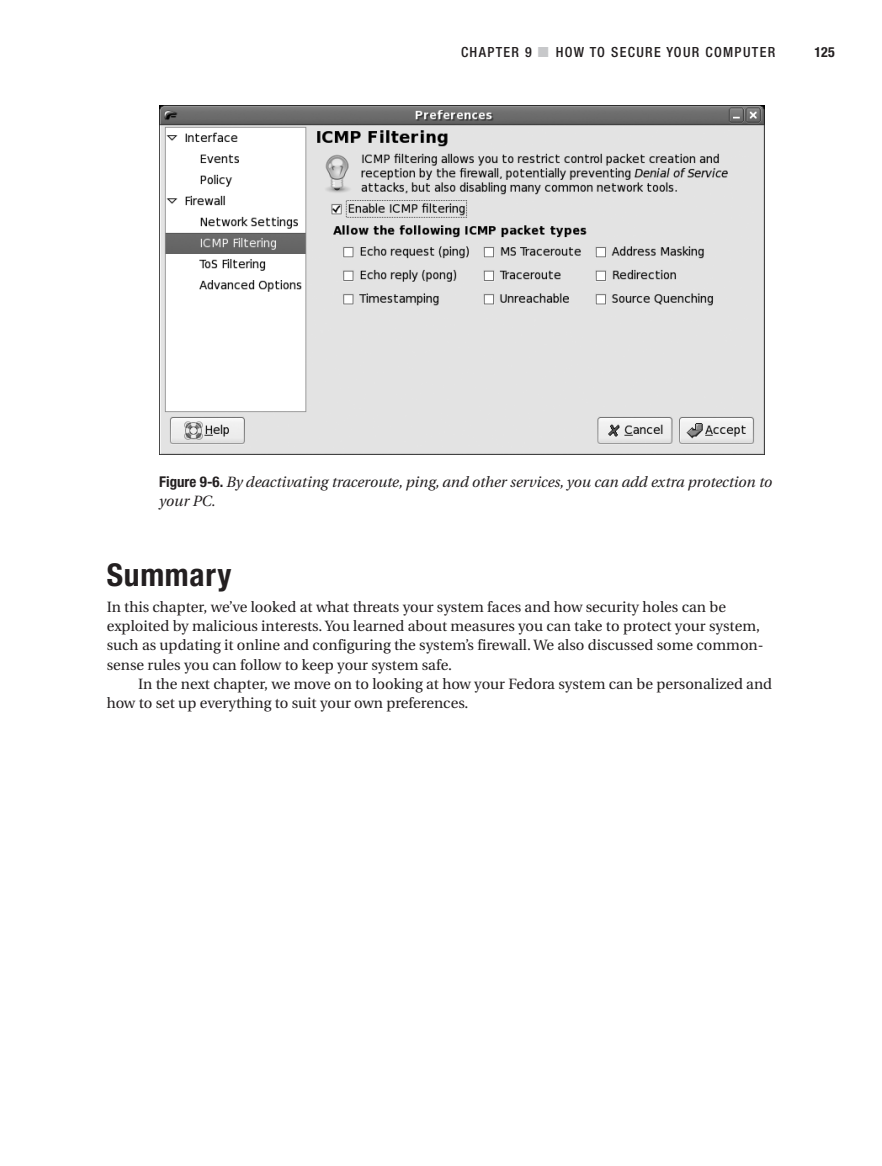
<style>
.page{position:relative;width:882px;height:1166px;background:#fff}
.page>*{position:absolute;margin:0;border:0;box-sizing:border-box;transform-origin:0 0}
.t1{font:700 condensed 31.5px "Helvetica Neue";letter-spacing:.025em;color:#231f20}
.t2{font:14.88px/19.2px "Utopia";color:#231f20}
.t3{font:italic 14.88px/19.2px "Utopia";color:#231f20}
.t4{font:500 condensed 14px "Helvetica Neue";letter-spacing:.095em;color:#231f20}
.t5{font:700 condensed 14px "Helvetica Neue";color:#231f20}
.s1{color:#c7c8ca}
.s2{font-family:"Helvetica Neue";font-weight:700;font-style:normal;font-stretch:condensed}
</style>
<div class="page">
<svg style="left:159px;top:105px;width:606px;height:350px"></svg>
<p class="t4" style="left:461px;top:47px;width:316px">CHAPTER 9 <span class="s1">■</span> HOW TO SECURE YOUR COMPUTER</p>
<p class="t5" style="left:815px;top:47px;width:22px">125</p>
<p class="t3" style="left:159px;top:473px;width:614px"><span class="s2">Figure 9-6.</span> By deactivating traceroute, ping, and other services, you can add extra protection to your PC.</p>
<h1 class="t1" style="left:107px;top:563px;width:126px">Summary</h1>
<p class="t2" style="left:107px;top:598px;width:658px">In this chapter, we’ve looked at what threats your system faces and how security holes can be exploited by malicious interests. You learned about measures you can take to protect your system, such as updating it online and configuring the system’s firewall. We also discussed some common&shy;sense rules you can follow to keep your system safe.</p>
<p class="t2" style="left:107px;top:675px;width:667px;text-indent:32px">In the next chapter, we move on to looking at how your Fedora system can be personalized and how to set up everything to suit your own preferences.</p>
</div>
